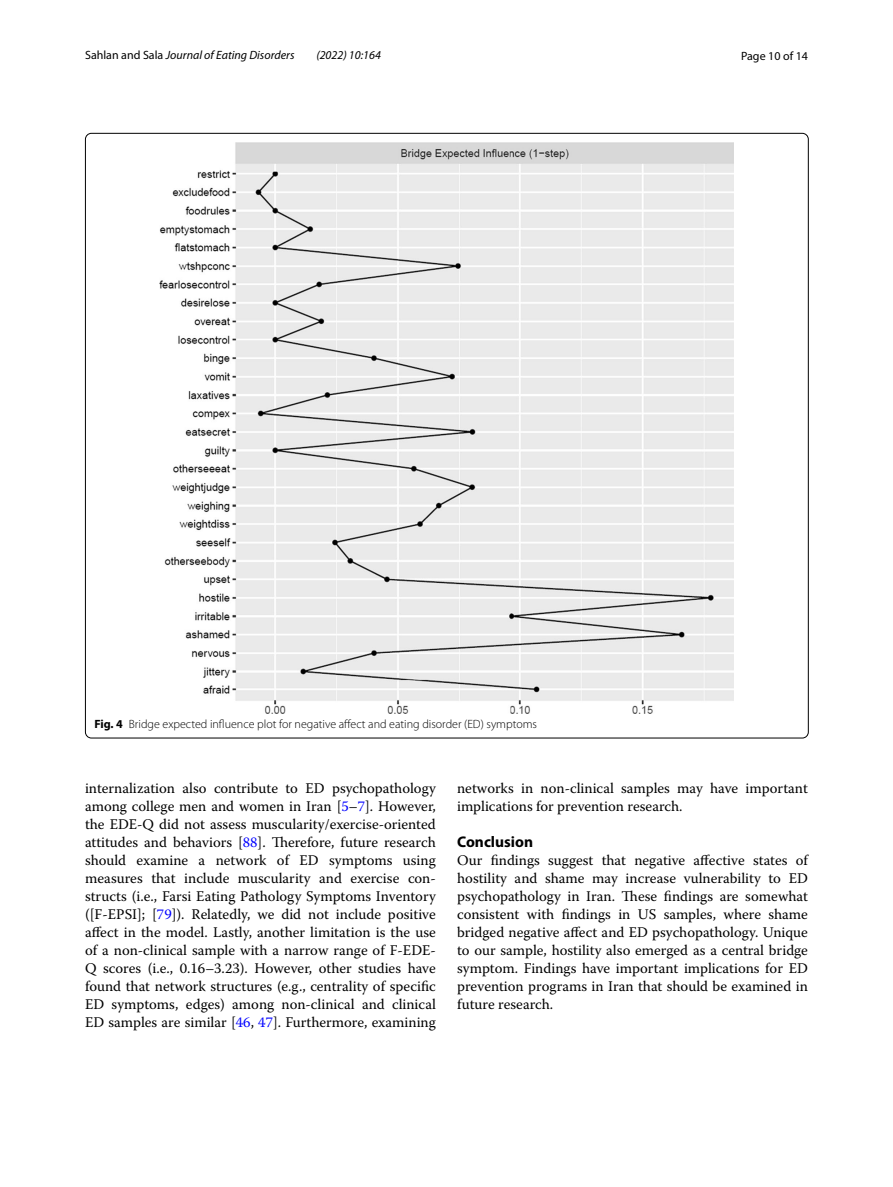
<style>
.page{position:relative;width:893px;height:1187px;background:#fff}
.page>*{position:absolute;margin:0;border:0;box-sizing:border-box;transform-origin:0 0}
.t1{font:700 15.45px "Myriad Pro";color:#000}
.t2{font:14.7px/18px "Warnock Pro";color:#000;text-align:justify}
.t3{font:300 12px "Myriad Pro";color:#000}
.t4{font:italic 12px "Myriad Pro";color:#000}
.t5{font:12px "Myriad Pro";color:#000}
.s1{font-style:normal}
.s2{font-weight:700}
.s3{color:#00f}
</style>
<div class="page">
<img style="left:160px;top:142px;width:574px;height:571px">
<p class="t4" style="left:85px;top:48px;width:211px"><span class="s1">Sahlan and Sala</span> Journal of Eating Disorders</p>
<p class="t4" style="left:316px;top:48px;width:66px">(2022) 10:164</p>
<p class="t5" style="left:741px;top:48px;width:68px">Page 10 of 14</p>
<p class="t3" style="left:94px;top:717px;width:444px"><span class="s2">Fig. 4</span> Bridge expected influence plot for negative affect and eating disorder (ED) symptoms</p>
<p class="t2" style="left:85px;top:778px;width:352px">internalization also contribute to ED psychopathology among college men and women in Iran [<span class="s3">5</span>–<span class="s3">7</span>]. However, the EDE-Q did not assess muscularity/exercise-oriented attitudes and behaviors [<span class="s3">88</span>]. Therefore, future research should examine a network of ED symptoms using measures that include muscularity and exercise con&shy;structs (i.e., Farsi Eating Pathology Symptoms Inventory ([F-EPSI]; [<span class="s3">79</span>]). Relatedly, we did not include positive affect in the model. Lastly, another limitation is the use of a non-clinical sample with a narrow range of F-EDE-Q scores (i.e., 0.16–3.23). However, other studies have found that network structures (e.g., centrality of specific ED symptoms, edges) among non-clinical and clinical ED samples are similar [<span class="s3">46</span>, <span class="s3">47</span>]. Furthermore, examining</p>
<p class="t2" style="left:457px;top:778px;width:352px">networks in non-clinical samples may have important implications for prevention research.</p>
<p class="t1" style="left:457px;top:831px;width:77px">Conclusion</p>
<p class="t2" style="left:457px;top:850px;width:352px">Our findings suggest that negative affective states of hostility and shame may increase vulnerability to ED psychopathology in Iran. These findings are somewhat consistent with findings in US samples, where shame bridged negative affect and ED psychopathology. Unique to our sample, hostility also emerged as a central bridge symptom. Findings have important implications for ED prevention programs in Iran that should be examined in future research.</p>
</div>
